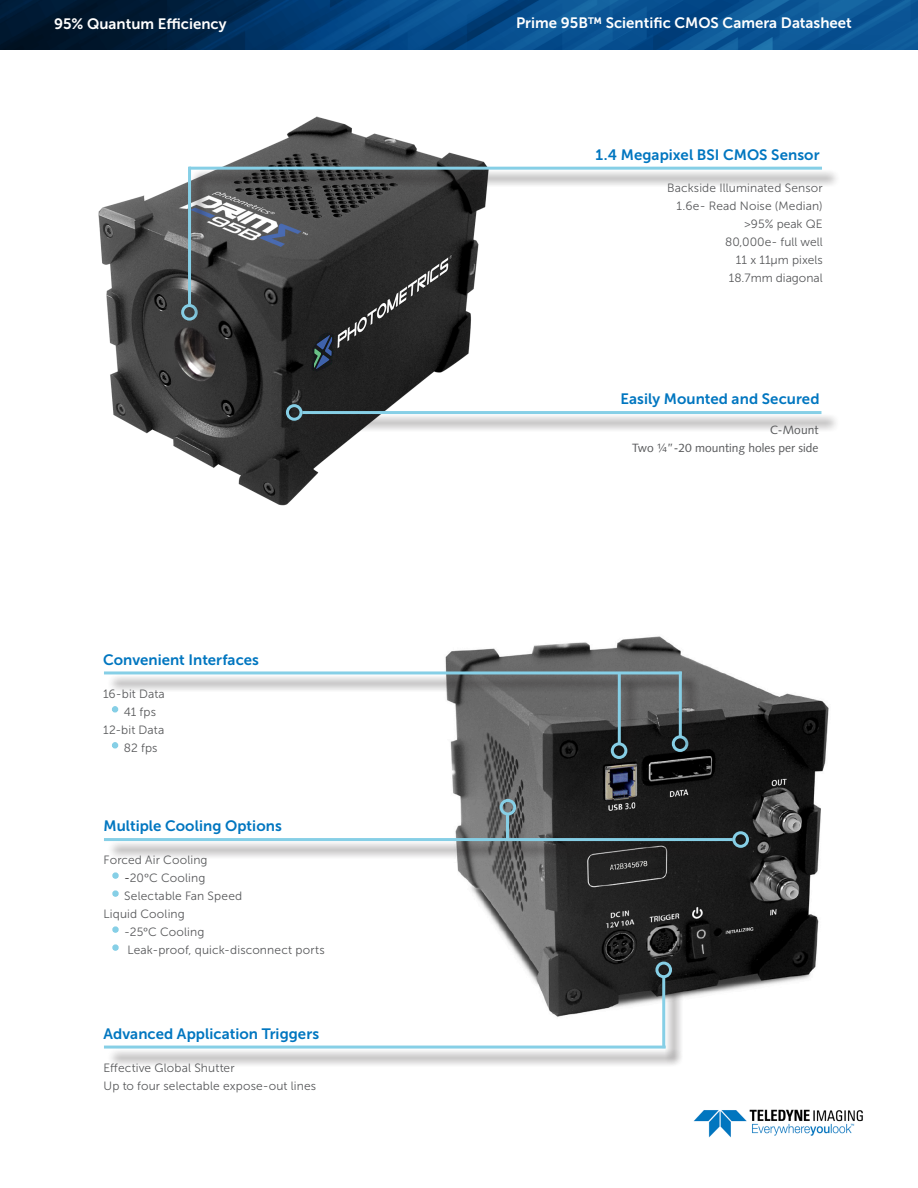
<style>
.page{position:relative;width:918px;height:1188px;background:#fff}
.page>*{position:absolute;margin:0;border:0;box-sizing:border-box;transform-origin:0 0}
.t1{font:15px "Museo Sans 700";letter-spacing:.005em;color:#0076c0}
.t2{font:15px "Museo Sans 700";color:#fff}
.t3{font:12px "Museo Sans 300";letter-spacing:.01em;color:#58595b}
.t4{font:12px "Syntax LT Std";color:#58595b}
.s1{color:#86cfe6}
.s2{color:#231f20}
.s3{font-family:"Syntax LT Std"}
</style>
<div class="page">
<img style="left:0;top:0;width:918px;height:49px">
<img style="left:445px;top:636px;width:384px;height:381px">
<img style="left:98px;top:116px;width:406px;height:390px">
<div style="left:181px;top:304px;width:17px;height:17px;border:3px solid #86cfe6;border-radius:50%"></div>
<div style="left:190px;top:169px;width:650px;height:153px;background:#231f20;opacity:.75"></div>
<hr style="left:188px;top:167px;width:3px;height:137px;background:#86cfe6">
<hr style="left:189px;top:167px;width:633px;height:3px;background:#86cfe6">
<div style="left:286px;top:404px;width:17px;height:17px;border:3px solid #86cfe6;border-radius:50%"></div>
<div style="left:305px;top:413px;width:535px;height:20px;background:#231f20;opacity:.75"></div>
<hr style="left:302px;top:411px;width:519px;height:3px;background:#86cfe6">
<div style="left:672px;top:735px;width:16px;height:17px;border:3px solid #86cfe6;border-radius:50%"></div>
<div style="left:107px;top:674px;width:593px;height:19px;background:#231f20;opacity:.75"></div>
<hr style="left:104px;top:671px;width:578px;height:3px;background:#86cfe6">
<div style="left:681px;top:674px;width:20px;height:82px;background:#231f20;opacity:.75"></div>
<hr style="left:679px;top:672px;width:3px;height:66px;background:#86cfe6">
<div style="left:620px;top:675px;width:20px;height:88px;background:#231f20;opacity:.75"></div>
<hr style="left:618px;top:673px;width:3px;height:72px;background:#86cfe6">
<div style="left:508px;top:818px;width:20px;height:39px;background:#231f20;opacity:.75"></div>
<hr style="left:506px;top:815px;width:3px;height:24px;background:#86cfe6">
<div style="left:611px;top:742px;width:16px;height:17px;border:3px solid #86cfe6;border-radius:50%"></div>
<div style="left:500px;top:799px;width:16px;height:17px;border:3px solid #86cfe6;border-radius:50%"></div>
<div style="left:107px;top:840px;width:644px;height:20px;background:#231f20;opacity:.75"></div>
<hr style="left:104px;top:838px;width:629px;height:3px;background:#86cfe6">
<div style="left:107px;top:1048px;width:577px;height:19px;background:#231f20;opacity:.75"></div>
<hr style="left:104px;top:1046px;width:562px;height:3px;background:#86cfe6">
<div style="left:732px;top:831px;width:17px;height:17px;border:3px solid #86cfe6;border-radius:50%"></div>
<div style="left:655px;top:962px;width:17px;height:16px;border:3px solid #86cfe6;border-radius:50%"></div>
<div style="left:664px;top:980px;width:20px;height:86px;background:#231f20;opacity:.75"></div>
<hr style="left:662px;top:978px;width:3px;height:70px;background:#86cfe6">
<div style="left:112px;top:706px;width:6px;height:7px;border:3px solid #86cfe6;border-radius:50%"></div>
<svg style="left:113px;top:707px;width:5px;height:5px"></svg>
<div style="left:112px;top:742px;width:6px;height:7px;border:3px solid #86cfe6;border-radius:50%"></div>
<svg style="left:113px;top:743px;width:5px;height:5px"></svg>
<div style="left:112px;top:872px;width:7px;height:7px;border:3px solid #86cfe6;border-radius:50%"></div>
<svg style="left:113px;top:873px;width:5px;height:5px"></svg>
<div style="left:112px;top:890px;width:7px;height:7px;border:3px solid #86cfe6;border-radius:50%"></div>
<svg style="left:113px;top:891px;width:5px;height:5px"></svg>
<div style="left:112px;top:926px;width:7px;height:7px;border:3px solid #86cfe6;border-radius:50%"></div>
<svg style="left:113px;top:927px;width:5px;height:5px"></svg>
<div style="left:112px;top:944px;width:7px;height:7px;border:3px solid #86cfe6;border-radius:50%"></div>
<svg style="left:113px;top:945px;width:5px;height:5px"></svg>
<img style="left:693px;top:1109px;width:170px;height:29px">
<p class="t2" style="left:54px;top:15px;width:174px">95% Quantum Efficiency</p>
<p class="t2" style="left:516px;top:15px;width:337px">Prime 95B™ Scientific CMOS Camera Datasheet</p>
<p class="t1" style="left:596px;top:146px;width:225px">1.4 Megapixel BSI CMOS Sensor</p>
<p class="t3" style="left:667px;top:181px;width:157px">Backside Illuminated Sensor</p>
<p class="t3" style="left:677px;top:199px;width:148px">1.6e- Read Noise (Median)</p>
<p class="t3" style="left:744px;top:217px;width:80px">&gt;95% peak QE</p>
<p class="t3" style="left:725px;top:235px;width:99px">80,000e- full well</p>
<p class="t3" style="left:736px;top:253px;width:88px">11 x 11μ m pixels</p>
<p class="t3" style="left:729px;top:271px;width:95px">18.7mm diagonal</p>
<p class="t1" style="left:620px;top:390px;width:201px">Easily Mounted and Secured</p>
<p class="t1" style="left:103px;top:652px;width:157px">Convenient Interfaces</p>
<p class="t3" style="left:103px;top:688px;width:63px">16-bit Data</p>
<p class="t3" style="left:113px;top:706px;width:45px"><span class="s1">°</span> 41 fps</p>
<p class="t3" style="left:103px;top:724px;width:63px">12-bit Data</p>
<p class="t3" style="left:113px;top:742px;width:46px"><span class="s1">°</span> 82 fps</p>
<p class="t1" style="left:104px;top:818px;width:180px">Multiple Cooling Options</p>
<p class="t3" style="left:104px;top:854px;width:106px">Forced Air Cooling</p>
<p class="t3" style="left:113px;top:872px;width:94px"><span class="s1">°</span> <span class="s2">-</span>20<span class="s3">º</span>C Cooling</p>
<p class="t3" style="left:113px;top:890px;width:131px"><span class="s1">°</span> Selectable Fan Speed</p>
<p class="t3" style="left:104px;top:908px;width:83px">Liquid Cooling</p>
<p class="t3" style="left:113px;top:926px;width:93px"><span class="s1">°</span> -25<span class="s3">º</span>C Cooling</p>
<p class="t3" style="left:113px;top:944px;width:213px"><span class="s1">°</span> Leak-proof, quick-disconnect ports</p>
<p class="t1" style="left:104px;top:1026px;width:217px">Advanced Application Triggers</p>
<p class="t3" style="left:104px;top:1061px;width:133px">Effective Global Shutter</p>
<p class="t3" style="left:104px;top:1079px;width:214px">Up to four selectable expose-out lines</p>
<p class="t4" style="left:770px;top:423px;width:50px">C-Mount</p>
<p class="t4" style="left:632px;top:441px;width:188px">Two ¼”-20 mounting holes per side</p>
</div>
